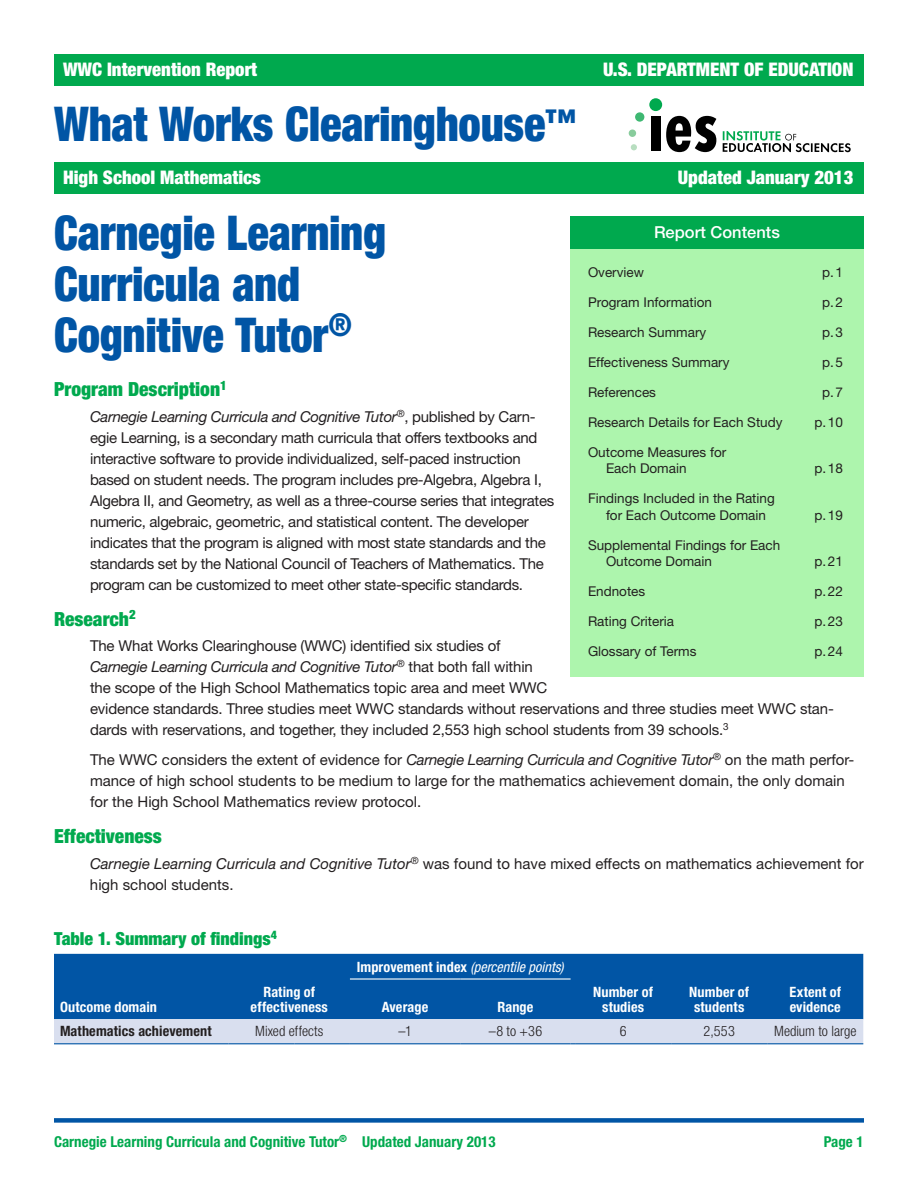
<style>
.page{position:relative;width:918px;height:1188px;background:#fff}
.page>*{position:absolute;margin:0;border:0;box-sizing:border-box;transform-origin:0 0}
.Intervention_Name{font:900 condensed 48px/51px "Helvetica Neue LT Std";letter-spacing:-.005em;color:#0155a5;scale:.93 1}
.Green_Head{font:900 condensed 19.5px "Helvetica Neue LT Std";color:#00a94e}
.banner_headlines{font:900 condensed 18.75px "Helvetica Neue LT Std";color:#fff}
.Table_title{font:900 condensed 18px "Helvetica Neue LT Std";letter-spacing:-.005em;color:#00a94e}
.Box_Head{font:500 16.5px "Helvetica Neue LT Std";color:#fff}
.text__indent{font:15px/21px "Helvetica Neue LT Std";letter-spacing:-.01em;color:#231f20}
.t1{font:700 condensed 15px "Helvetica Neue LT Std";color:#00a94e}
.Table_sub_head-cen{font:700 condensed 14.25px/15px "Helvetica Neue LT Std";letter-spacing:.01em;color:#fff;text-align:center}
.Table_body_text-ce{font:300 condensed 14.25px "Helvetica Neue LT Std";letter-spacing:.005em;color:#231f20}
.Table_sub_head-cen-2{font:italic condensed 14.25px "Helvetica Neue LT Std";color:#fff}
.Table_sub_head-bla{font:700 condensed 14.25px "Helvetica Neue LT Std";letter-spacing:.01em;color:#231f20}
.Table_sub_head_whi{font:700 condensed 14.25px "Helvetica Neue LT Std";letter-spacing:.01em;color:#fff}
.TOC{font:13.5px/16.5px "Helvetica Neue LT Std";color:#231f20}
.s1{font-style:italic}
.s2{font-weight:700;font-style:normal}
</style>
<div class="page">
<div style="left:54px;top:1118px;width:810px;height:5px;background:#0155a5"></div>
<div style="left:54px;top:54px;width:810px;height:32px;background:#00a94e"></div>
<div style="left:635px;top:112px;width:9px;height:10px;background:#3eb872;border-radius:50%"></div>
<div style="left:629px;top:129px;width:7px;height:8px;background:#88cc9c;border-radius:50%"></div>
<svg style="left:631px;top:144px;width:6px;height:6px"></svg>
<div style="left:649px;top:98px;width:13px;height:13px;background:#00a94e;border-radius:50%"></div>
<div style="left:651px;top:117px;width:10px;height:34px;background:#000"></div>
<svg style="left:666px;top:116px;width:50px;height:36px"></svg>
<svg style="left:723px;top:131px;width:128px;height:21px"></svg>
<div style="left:54px;top:954px;width:809px;height:65px;background:#0155a5"></div>
<div style="left:54px;top:1019px;width:809px;height:25px;background:#d9dfef"></div>
<hr style="left:575px;top:1043px;width:96px;height:1px;background:#0155a5">
<hr style="left:671px;top:1043px;width:96px;height:1px;background:#0155a5">
<hr style="left:767px;top:1043px;width:96px;height:1px;background:#0155a5">
<hr style="left:350px;top:978px;width:110px;height:2px;background:#fff">
<hr style="left:460px;top:978px;width:111px;height:2px;background:#fff">
<div style="left:54px;top:162px;width:810px;height:31px;background:#00a94e"></div>
<div style="left:571px;top:217px;width:292px;height:31px;background:#00a94e"></div>
<div style="left:570px;top:216px;width:294px;height:33px;border:2px solid #00a94e"></div>
<div style="left:570px;top:249px;width:294px;height:428px;background:#adf5ad"></div>
<p class="banner_headlines" style="left:63px;top:58px;width:196px">WWC Intervention Report</p>
<p class="banner_headlines" style="left:603px;top:58px;width:252px">U.S. DEPARTMENT OF EDUCATION</p>
<h1 class="Intervention_Name" style="left:54px;top:98px;width:563px">What Works Clearinghouse<sup>™</sup></h1>
<p class="banner_headlines" style="left:63px;top:166px;width:199px">High School Mathematics</p>
<p class="banner_headlines" style="left:678px;top:166px;width:177px">Updated January 2013</p>
<p class="Intervention_Name" style="left:54px;top:207px;width:359px">Carnegie Learning<br>Curricula and<br>Cognitive Tutor<sup>®</sup></p>
<p class="Box_Head" style="left:654px;top:223px;width:127px">Report Contents</p>
<p class="TOC" style="left:588px;top:263px;width:57px">Overview</p>
<p class="TOC" style="left:822px;top:263px;width:22px">p.1</p>
<p class="TOC" style="left:588px;top:293px;width:126px">Program Information</p>
<p class="TOC" style="left:822px;top:293px;width:22px">p.2</p>
<p class="TOC" style="left:588px;top:323px;width:120px">Research Summary</p>
<p class="TOC" style="left:822px;top:323px;width:22px">p.3</p>
<p class="TOC" style="left:588px;top:353px;width:143px">Effectiveness Summary</p>
<p class="TOC" style="left:822px;top:353px;width:22px">p.5</p>
<p class="TOC" style="left:588px;top:383px;width:69px">References</p>
<p class="TOC" style="left:822px;top:383px;width:22px">p.7</p>
<p class="TOC" style="left:588px;top:413px;width:196px">Research Details for Each Study</p>
<p class="TOC" style="left:815px;top:413px;width:30px">p.10</p>
<p class="TOC" style="left:606px;top:443px;width:122px;text-indent:-18px">Outcome Measures for<br>Each Domain</p>
<p class="Green_Head" style="left:54px;top:377px;width:174px">Program Description<sup>1</sup></p>
<p class="text__indent" style="left:90px;top:406px;width:466px"><span class="s1">Carnegie Learning Curricula and Cognitive Tutor</span><sup>®</sup>, published by Carn&shy;egie Learning, is a secondary math curricula that offers textbooks and interactive software to provide individualized, self-paced instruction based on student needs. The program includes pre-Algebra, Algebra I, Algebra II, and Geometry, as well as a three-course series that integrates numeric, algebraic, geometric, and statistical content. The developer indicates that the program is aligned with most state standards and the standards set by the National Council of Teachers of Mathematics. The program can be customized to meet other state-specific standards.</p>
<p class="Green_Head" style="left:54px;top:607px;width:83px">Research<sup>2</sup></p>
<p class="text__indent" style="left:90px;top:635px;width:745px">The What Works Clearinghouse (WWC) identified six studies of<br><span class="s1">Carnegie Learning Curricula and Cognitive Tutor</span><sup>®</sup> that both fall within<br>the scope of the High School Mathematics topic area and meet WWC<br>evidence standards. Three studies meet WWC standards without reservations and three studies meet WWC stan&shy;dards with reservations, and together, they included 2,553 high school students from 39 schools.<sup>3</sup></p>
<p class="text__indent" style="left:90px;top:749px;width:766px">The WWC considers the extent of evidence for <span class="s1">Carnegie Learning Curricula and Cognitive Tutor</span><sup>®</sup> on the math perfor&shy;mance of high school students to be medium to large for the mathematics achievement domain, the only domain for the High School Mathematics review protocol.</p>
<p class="Green_Head" style="left:54px;top:824px;width:109px">Effectiveness</p>
<p class="text__indent" style="left:90px;top:853px;width:775px"><span class="s1">Carnegie Learning Curricula and Cognitive Tutor</span><sup>®</sup> was found to have mixed effects on mathematics achievement for high school students.</p>
<p class="Table_title" style="left:54px;top:927px;width:224px">Table 1. Summary of findings<sup>4</sup></p>
<p class="Table_sub_head-cen-2" style="left:357px;top:958px;width:209px"><span class="s2">Improvement index</span> (percentile points)</p>
<p class="Table_sub_head_whi" style="left:60px;top:998px;width:99px">Outcome domain</p>
<p class="TOC" style="left:815px;top:460px;width:30px">p.18</p>
<p class="TOC" style="left:606px;top:490px;width:170px;text-indent:-18px">Findings Included in the Rating for Each Outcome Domain</p>
<p class="TOC" style="left:815px;top:506px;width:30px">p.19</p>
<p class="TOC" style="left:606px;top:536px;width:176px;text-indent:-18px">Supplemental Findings for Each<br>Outcome Domain</p>
<p class="TOC" style="left:815px;top:553px;width:30px">p.21</p>
<p class="TOC" style="left:588px;top:583px;width:59px">Endnotes</p>
<p class="TOC" style="left:815px;top:583px;width:30px">p.22</p>
<p class="TOC" style="left:588px;top:613px;width:88px">Rating Criteria</p>
<p class="TOC" style="left:815px;top:613px;width:30px">p.23</p>
<p class="TOC" style="left:588px;top:643px;width:110px">Glossary of Terms</p>
<p class="TOC" style="left:815px;top:643px;width:30px">p.24</p>
<p class="Table_sub_head-cen" style="left:251px;top:984px;width:79px">Rating of effectiveness</p>
<p class="Table_sub_head-cen" style="left:593px;top:984px;width:61px">Number of studies</p>
<p class="Table_sub_head-cen" style="left:689px;top:984px;width:61px">Number of students</p>
<p class="Table_sub_head-cen" style="left:790px;top:984px;width:53px;text-align:left">Extent of evidence</p>
<p class="Table_sub_head-cen" style="left:382px;top:999px;width:48px">Average</p>
<p class="Table_sub_head-cen" style="left:497px;top:999px;width:37px">Range</p>
<p class="Table_sub_head-bla" style="left:60px;top:1023px;width:153px">Mathematics achievement</p>
<p class="Table_body_text-ce" style="left:255px;top:1023px;width:70px">Mixed effects</p>
<p class="Table_body_text-ce" style="left:398px;top:1023px;width:15px">–1</p>
<p class="Table_body_text-ce" style="left:489px;top:1023px;width:55px">–8 to +36</p>
<p class="Table_body_text-ce" style="left:620px;top:1023px;width:8px">6</p>
<p class="Table_body_text-ce" style="left:704px;top:1023px;width:33px">2,553</p>
<p class="Table_body_text-ce" style="left:774px;top:1023px;width:84px">Medium to large</p>
<p class="t1" style="left:54px;top:1132px;width:443px">Carnegie Learning Curricula and Cognitive Tutor<sup>®</sup> Updated January 2013</p>
<p class="t1" style="left:824px;top:1132px;width:41px">Page 1</p>
</div>
